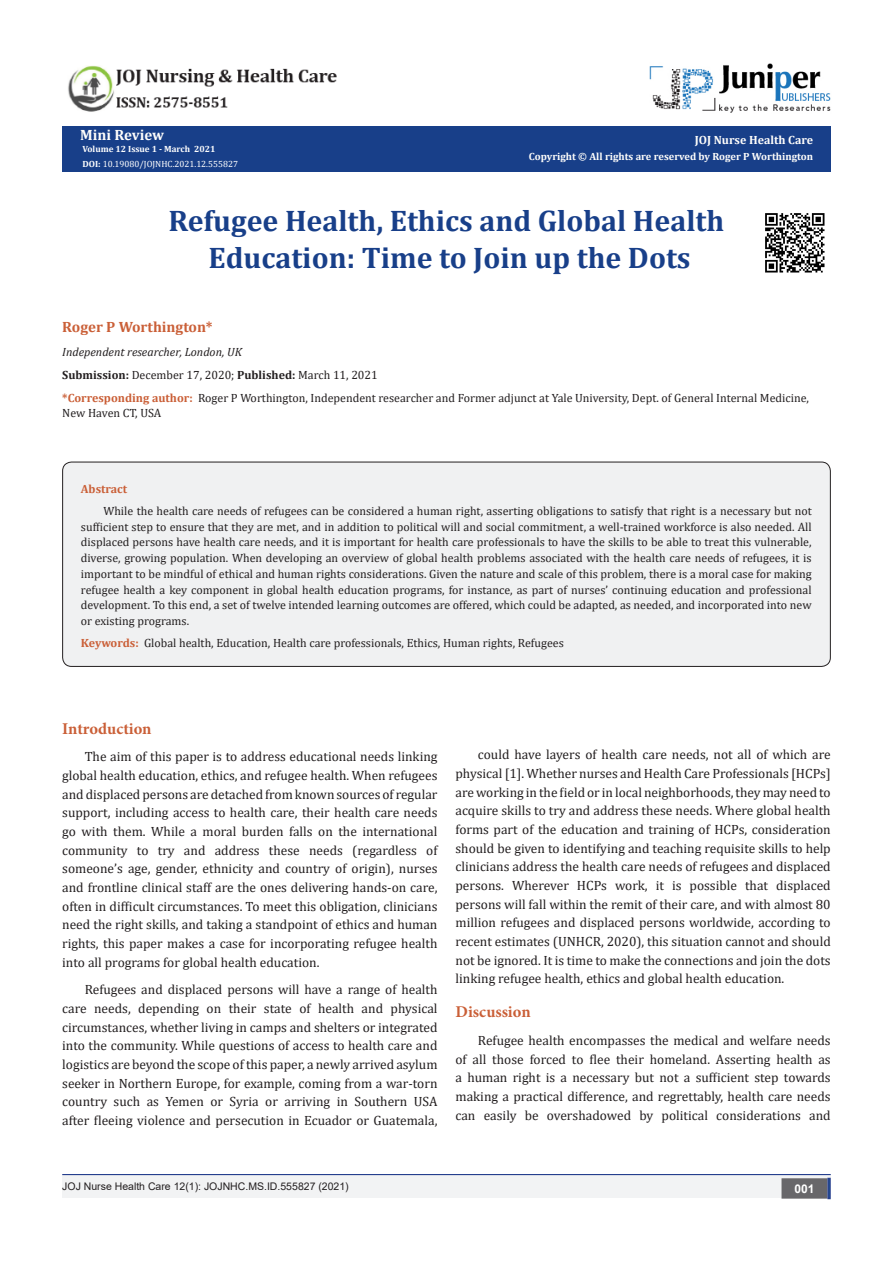
<style>
.page{position:relative;width:893px;height:1263px;background:#fff}
.page>*{position:absolute;margin:0;border:0;box-sizing:border-box;transform-origin:0 0}
.t1{font:700 29.85px/37.3px "Cambria";color:#183f89;text-align:center}
.t2{font:700 16.5px "Minion Pro";color:#ca5f37}
.t3{font:700 15px "Cambria";color:#ca5f37}
.t4{font:700 15px "Cambria";color:#fffefc}
.t5{font:13.5px/18.8px "Cambria";color:#231f20;text-align:justify}
.t6{font:12px/15.8px "Cambria";color:#231f20}
.t7{font:italic 12px "Cambria";color:#231f20}
.t8{font:700 12px "Cambria";color:#fffefc}
.t9{font:700 12px "Cambria";color:#ca5f37}
.t10{font:700 12px "Arial";color:#fff}
.t11{font:700 10.5px "Cambria";color:#fffefc}
.t12{font:10.5px "Arial";color:#231f20}
.t13{font:9px "Cambria";color:#fff}
.t14{font:700 9px "Cambria";color:#fff}
.s1{font-weight:700}
.s2{font-weight:700;color:#ca5f37}
</style>
<div class="page">
<div style="left:62px;top:126px;width:769px;height:45px;background:#183f89"></div>
<img style="left:650px;top:63px;width:181px;height:50px">
<div style="left:62px;top:1174px;width:393px;height:24px;background:#f2f3f4"></div>
<div style="left:455px;top:1174px;width:376px;height:24px;background:#f2f3f4"></div>
<div style="left:782px;top:1179px;width:45px;height:19px;background:#68676a"></div>
<div style="left:781px;top:1178px;width:46px;height:20px;border:2px solid #68676a"></div>
<svg style="left:827px;top:1178px;width:4px;height:21px"></svg>
<hr style="left:62px;top:1174px;width:769px;height:1px;background:#253f8e">
<div style="left:63px;top:462px;width:767px;height:204px;background:#f0f1f2;border-radius:9px"></div>
<div style="left:62px;top:462px;width:769px;height:205px;border:1px solid #231f20;border-radius:9px"></div>
<img style="left:765px;top:213px;width:60px;height:60px">
<img style="left:68px;top:65px;width:269px;height:47px">
<p class="t4" style="left:80px;top:124px;width:85px">Mini Review</p>
<p class="t14" style="left:82px;top:142px;width:134px">Volume 12 Issue 1 - March 2021</p>
<p class="t13" style="left:82px;top:158px;width:157px"><span class="s1">DOI:</span> 10.19080/JOJNHC.2021.12.555827</p>
<p class="t8" style="left:695px;top:132px;width:120px">JOJ Nurse Health Care</p>
<p class="t11" style="left:529px;top:149px;width:286px">Copyright © All rights are reserved by Roger P Worthington</p>
<p class="t1" style="left:168px;top:201px;width:557px">Refugee Health, Ethics and Global Health<br>Education: Time to Join up the Dots</p>
<p class="t3" style="left:62px;top:317px;width:152px">Roger P Worthington*</p>
<p class="t7" style="left:62px;top:343px;width:181px">Independent researcher, London, UK</p>
<p class="t6" style="left:62px;top:367px;width:317px"><span class="s1">Submission:</span> December 17, 2020; <span class="s1">Published:</span> March 11, 2021</p>
<p class="t6" style="left:62px;top:391px;width:748px;line-height:14.4px"><span class="s2">*Corresponding author:</span> Roger P Worthington, Independent researcher and Former adjunct at Yale University, Dept. of General Internal Medicine,<br>New Haven CT, USA</p>
<p class="t9" style="left:81px;top:481px;width:48px">Abstract</p>
<p class="t6" style="left:81px;top:503px;width:732px;text-align:justify;text-indent:22px">While the health care needs of refugees can be considered a human right, asserting obligations to satisfy that right is a necessary but not sufficient step to ensure that they are met, and in addition to political will and social commitment, a well-trained workforce is also needed. All displaced persons have health care needs, and it is important for health care professionals to have the skills to be able to treat this vulnerable, diverse, growing population. When developing an overview of global health problems associated with the health care needs of refugees, it is important to be mindful of ethical and human rights considerations. Given the nature and scale of this problem, there is a moral case for making refugee health a key component in global health education programs, for instance, as part of nurses’ continuing education and professional development. To this end, a set of twelve intended learning outcomes are offered, which could be adapted, as needed, and incorporated into new or existing programs.</p>
<p class="t6" style="left:81px;top:635px;width:484px"><span class="s2">Keywords:</span> Global health, Education, Health care professionals, Ethics, Human rights, Refugees</p>
<p class="t2" style="left:62px;top:717px;width:91px">Introduction</p>
<p class="t5" style="left:62px;top:747px;width:377px;text-indent:22px">The aim of this paper is to address educational needs linking global health education, ethics, and refugee health. When refugees and displaced persons are detached from known sources of regular support, including access to health care, their health care needs go with them. While a moral burden falls on the international community to try and address these needs (regardless of someone’s age, gender, ethnicity and country of origin), nurses and frontline clinical staff are the ones delivering hands-on care, often in difficult circumstances. To meet this obligation, clinicians need the right skills, and taking a standpoint of ethics and human rights, this paper makes a case for incorporating refugee health into all programs for global health education.</p>
<p class="t5" style="left:62px;top:980px;width:377px;text-indent:22px">Refugees and displaced persons will have a range of health care needs, depending on their state of health and physical circumstances, whether living in camps and shelters or integrated into the community. While questions of access to health care and logistics are beyond the scope of this paper, a newly arrived asylum seeker in Northern Europe, for example, coming from a war-torn country such as Yemen or Syria or arriving in Southern USA after fleeing violence and persecution in Ecuador or Guatemala,</p>
<p class="t5" style="left:455px;top:745px;width:377px;text-indent:22px">could have layers of health care needs, not all of which are physical [1]. Whether nurses and Health Care Professionals [HCPs] are working in the field or in local neighborhoods, they may need to acquire skills to try and address these needs. Where global health forms part of the education and training of HCPs, consideration should be given to identifying and teaching requisite skills to help clinicians address the health care needs of refugees and displaced persons. Wherever HCPs work, it is possible that displaced persons will fall within the remit of their care, and with almost 80 million refugees and displaced persons worldwide, according to recent estimates (UNHCR, 2020), this situation cannot and should not be ignored. It is time to make the connections and join the dots linking refugee health, ethics and global health education.</p>
<p class="t2" style="left:455px;top:1000px;width:77px">Discussion</p>
<p class="t5" style="left:455px;top:1031px;width:377px;text-indent:22px">Refugee health encompasses the medical and welfare needs of all those forced to flee their homeland. Asserting health as a human right is a necessary but not a sufficient step towards making a practical difference, and regrettably, health care needs can easily be overshadowed by political considerations and</p>
<p class="t12" style="left:62px;top:1179px;width:288px">JOJ Nurse Health Care 12(1): JOJNHC.MS.ID.555827 (2021)</p>
<p class="t10" style="left:794px;top:1180px;width:22px">001</p>
</div>
